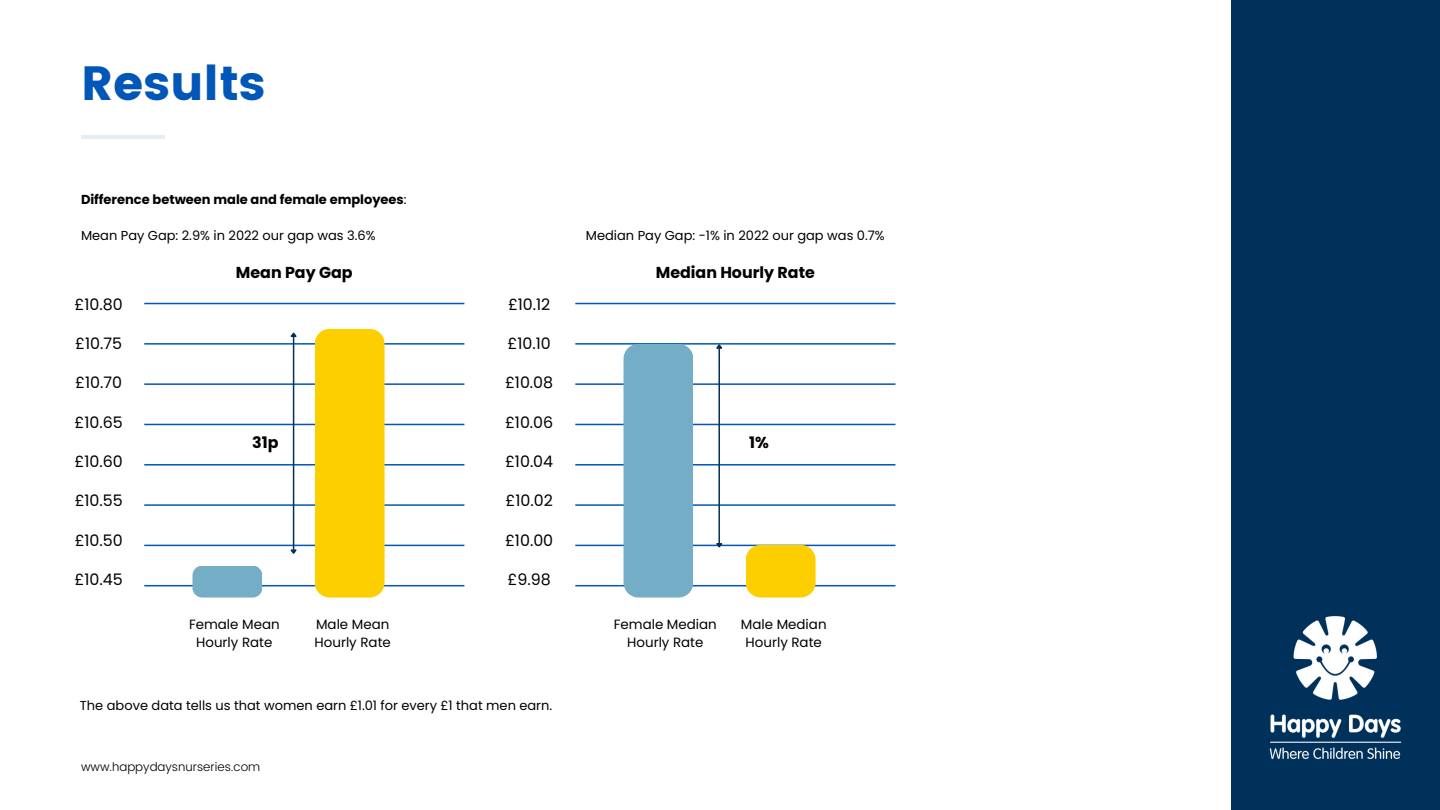
<style>
.page{position:relative;width:1440px;height:810px;background:#fff}
.page>*{position:absolute;margin:0;border:0;box-sizing:border-box;transform-origin:0 0}
.t1{font:48px "Poppins";color:#0057b7}
.t2{font:15.9px "Poppins";color:#000}
.t3{font:700 15.9px "Poppins";color:#000}
.t4{font:13.4px/18.3px "Poppins";color:#000;text-align:center}
.t5{font:13px "Poppins";color:#000}
.t6{font:700 13px "Poppins";color:#000}
.t7{font:300 12px "Poppins";color:#000}
.s1{font-weight:400}
</style>
<div class="page">
<div style="left:1231px;top:0;width:209px;height:810px;background:#00315a"></div>
<hr style="left:81px;top:136px;width:83px;height:3px;background:#74aec6">
<hr style="left:144px;top:303px;width:320px;height:1px;background:#0057b7">
<hr style="left:144px;top:343px;width:320px;height:2px;background:#0057b7">
<hr style="left:144px;top:383px;width:320px;height:2px;background:#0057b7">
<hr style="left:144px;top:424px;width:320px;height:1px;background:#0057b7">
<hr style="left:144px;top:464px;width:320px;height:2px;background:#0057b7">
<hr style="left:144px;top:504px;width:320px;height:2px;background:#0057b7">
<hr style="left:144px;top:545px;width:320px;height:1px;background:#0057b7">
<hr style="left:144px;top:585px;width:320px;height:1px;background:#0057b7">
<div style="left:192px;top:566px;width:70px;height:32px;background:#74aec6;border-radius:10px"></div>
<div style="left:315px;top:329px;width:70px;height:269px;background:#fdcf00"></div>
<hr style="left:575px;top:303px;width:320px;height:1px;background:#0057b7">
<hr style="left:575px;top:343px;width:320px;height:2px;background:#0057b7">
<hr style="left:575px;top:383px;width:320px;height:2px;background:#0057b7">
<hr style="left:575px;top:424px;width:320px;height:1px;background:#0057b7">
<hr style="left:575px;top:464px;width:320px;height:2px;background:#0057b7">
<hr style="left:575px;top:504px;width:320px;height:2px;background:#0057b7">
<hr style="left:575px;top:545px;width:320px;height:1px;background:#0057b7">
<hr style="left:575px;top:585px;width:320px;height:1px;background:#0057b7">
<div style="left:624px;top:344px;width:69px;height:254px;background:#74aec6"></div>
<svg style="left:746px;top:545px;width:70px;height:53px;background:#fbd00f"></svg>
<img style="left:1269px;top:616px;width:133px;height:143px">
<hr style="left:293px;top:337px;width:1px;height:213px;background:#00315a">
<svg style="left:290px;top:332px;width:7px;height:6px"></svg>
<svg style="left:290px;top:548px;width:7px;height:6px"></svg>
<hr style="left:718px;top:348px;width:2px;height:195px;background:#00315a">
<svg style="left:714px;top:343px;width:10px;height:7px"></svg>
<svg style="left:714px;top:542px;width:10px;height:6px"></svg>
<h1 class="t1" style="left:81px;top:56px;width:186px">Results</h1>
<h4 class="t6" style="left:81px;top:191px;width:327px">Difference between male and female employees<span class="s1">:</span></h4>
<h2 class="t5" style="left:81px;top:227px;width:296px">Mean Pay Gap: 2.9% in 2022 our gap was 3.6%</h2>
<h2 class="t3" style="left:236px;top:261px;width:118px">Mean Pay Gap</h2>
<h4 class="t5" style="left:586px;top:227px;width:300px">Median Pay Gap: -1% in 2022 our gap was 0.7%</h4>
<h4 class="t3" style="left:656px;top:261px;width:161px">Median Hourly Rate</h4>
<h3 class="t2" style="left:75px;top:293px;width:50px">£10.80</h3>
<h3 class="t2" style="left:75px;top:332px;width:48px">£10.75</h3>
<h3 class="t2" style="left:75px;top:372px;width:48px">£10.70</h3>
<h3 class="t2" style="left:75px;top:411px;width:50px">£10.65</h3>
<h3 class="t2" style="left:75px;top:450px;width:50px">£10.60</h3>
<h3 class="t2" style="left:75px;top:490px;width:50px">£10.55</h3>
<h3 class="t2" style="left:75px;top:529px;width:50px">£10.50</h3>
<h3 class="t2" style="left:75px;top:568px;width:50px">£10.45</h3>
<h3 class="t2" style="left:508px;top:293px;width:44px">£10.12</h3>
<h3 class="t2" style="left:508px;top:332px;width:45px">£10.10</h3>
<h3 class="t2" style="left:505px;top:372px;width:50px">£10.08</h3>
<h3 class="t2" style="left:505px;top:411px;width:50px">£10.06</h3>
<h3 class="t2" style="left:505px;top:450px;width:50px">£10.04</h3>
<h3 class="t2" style="left:506px;top:490px;width:49px">£10.02</h3>
<h3 class="t2" style="left:505px;top:529px;width:50px">£10.00</h3>
<h3 class="t2" style="left:508px;top:568px;width:45px">£9.98</h3>
<p class="t3" style="left:252px;top:431px;width:28px">31p</p>
<p class="t3" style="left:749px;top:431px;width:21px">1%</p>
<h4 class="t4" style="left:189px;top:615px;width:92px">Female Mean<br>Hourly Rate</h4>
<h4 class="t4" style="left:315px;top:615px;width:78px;text-align:left">Male Mean<br>Hourly Rate</h4>
<h2 class="t4" style="left:614px;top:615px;width:104px">Female Median<br>Hourly Rate</h2>
<h2 class="t4" style="left:741px;top:615px;width:87px">Male Median<br>Hourly Rate</h2>
<h4 class="t5" style="left:80px;top:696px;width:474px">The above data tells us that women earn £1.01 for every £1 that men earn.</h4>
<h4 class="t7" style="left:81px;top:760px;width:181px">www.happydaysnurseries.com</h4>
</div>
